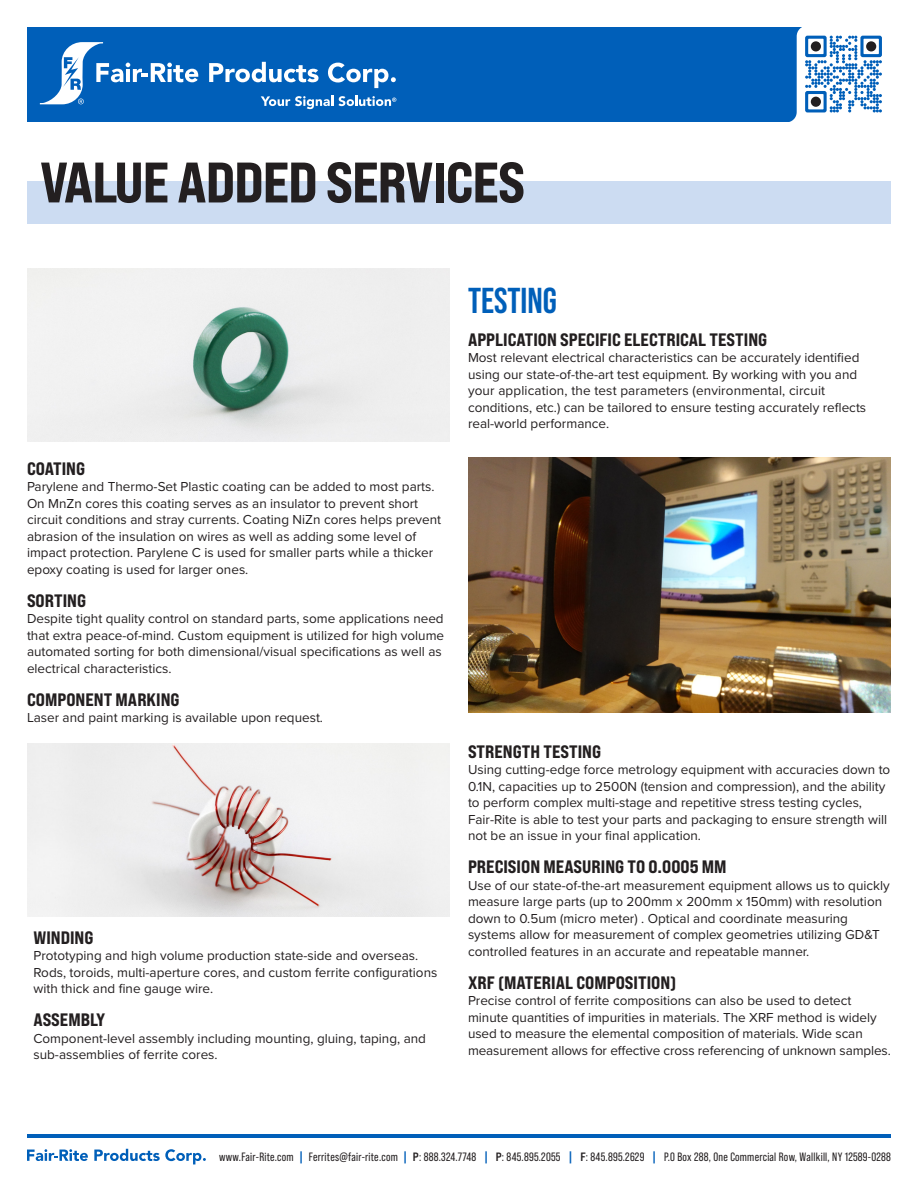
<style>
.page{position:relative;width:918px;height:1188px;background:#fff}
.page>*{position:absolute;margin:0;border:0;box-sizing:border-box;transform-origin:0 0}
.t1{font:57px "Bebas Neue Pro Exp Eb";letter-spacing:-.02em;color:#231f20}
.t2{font:700 36px "Bebas Neue Pro";color:#005fb9}
.t3{font:18px "Bebas Neue Pro Exp Eb";color:#231f20}
.t4{font:13.5px/16.5px "Proxima Nova";color:#231f20}
.t5{font:12.15px "Bebas Neue Pro";letter-spacing:.02em;color:#231f20}
.s1{font-family:"Bebas Neue Pro Exp Eb";color:#005fb9}
.s2{font-family:"Bebas Neue Pro Exp Bd"}
</style>
<div class="page">
<hr style="left:27px;top:1134px;width:864px;height:3px;background:#005fb9">
<svg style="left:27px;top:1149px;width:61px;height:12px"></svg>
<svg style="left:94px;top:1149px;width:112px;height:15px"></svg>
<div style="left:27px;top:27px;width:817px;height:94px;background:#005fb9"></div>
<svg style="left:40px;top:42px;width:158px;height:63px"></svg>
<svg style="left:209px;top:62px;width:110px;height:21px"></svg>
<svg style="left:328px;top:63px;width:68px;height:26px"></svg>
<svg style="left:261px;top:96px;width:135px;height:14px"></svg>
<img style="left:27px;top:269px;width:423px;height:172px">
<img style="left:27px;top:744px;width:423px;height:172px">
<img style="left:468px;top:458px;width:423px;height:255px">
<svg style="left:786px;top:27px;width:96px;height:95px"></svg>
<div style="left:27px;top:181px;width:864px;height:43px;background:#ccdcf2"></div>
<p class="t1" style="left:40px;top:147px;width:487px">VALUE ADDED SERVICES</p>
<p class="t3" style="left:27px;top:457px;width:60px">COATING</p>
<p class="t4" style="left:27px;top:478px;width:416px">Parylene and Thermo-Set Plastic coating can be added to most parts.<br>On MnZn cores this coating serves as an insulator to prevent short circuit conditions and stray currents. Coating NiZn cores helps prevent abrasion of the insulation on wires as well as adding some level of impact protection. Parylene C is used for smaller parts while a thicker epoxy coating is used for larger ones.</p>
<p class="t3" style="left:27px;top:589px;width:61px">SORTING</p>
<p class="t4" style="left:27px;top:610px;width:419px">Despite tight quality control on standard parts, some applications need that extra peace-of-mind. Custom equipment is utilized for high volume automated sorting for both dimensional/visual specifications as well as electrical characteristics.</p>
<p class="t3" style="left:27px;top:688px;width:154px">COMPONENT MARKING</p>
<p class="t4" style="left:27px;top:709px;width:298px">Laser and paint marking is available upon request.</p>
<p class="t3" style="left:33px;top:926px;width:62px">WINDING</p>
<p class="t4" style="left:33px;top:947px;width:405px">Prototyping and high volume production state-side and overseas.<br>Rods, toroids, multi-aperture cores, and custom ferrite configurations with thick and fine gauge wire.</p>
<p class="t3" style="left:33px;top:1009px;width:74px">ASSEMBLY</p>
<p class="t4" style="left:33px;top:1030px;width:394px">Component-level assembly including mounting, gluing, taping, and sub-assemblies of ferrite cores.</p>
<p class="t2" style="left:468px;top:280px;width:90px">TESTING</p>
<p class="t3" style="left:468px;top:328px;width:301px">APPLICATION SPECIFIC ELECTRICAL TESTING</p>
<p class="t4" style="left:468px;top:349px;width:400px">Most relevant electrical characteristics can be accurately identified using our state-of-the-art test equipment. By working with you and your application, the test parameters (environmental, circuit conditions, etc.) can be tailored to ensure testing accurately reflects real-world performance.</p>
<p class="t3" style="left:468px;top:740px;width:135px">STRENGTH TESTING</p>
<p class="t4" style="left:468px;top:761px;width:424px">Using cutting-edge force metrology equipment with accuracies down to 0.1N, capacities up to 2500N (tension and compression), and the ability to perform complex multi-stage and repetitive stress testing cycles, Fair-Rite is able to test your parts and packaging to ensure strength will not be an issue in your final application.</p>
<p class="t3" style="left:468px;top:856px;width:260px">PRECISION MEASURING TO 0.0005 MM</p>
<p class="t4" style="left:468px;top:876px;width:423px">Use of our state-of-the-art measurement equipment allows us to quickly measure large parts (up to 200mm x 200mm x 150mm) with resolution down to 0.5um (micro meter) . Optical and coordinate measuring systems allow for measurement of complex geometries utilizing GD&amp;T controlled features in an accurate and repeatable manner.</p>
<p class="t3" style="left:468px;top:971px;width:210px">XRF (MATERIAL COMPOSITION)</p>
<p class="t4" style="left:468px;top:992px;width:424px">Precise control of ferrite compositions can also be used to detect minute quantities of impurities in materials. The XRF method is widely used to measure the elemental composition of materials. Wide scan measurement allows for effective cross referencing of unknown samples.</p>
<p class="t5" style="left:219px;top:1150px;width:673px">www.Fair-Rite.com <span class="s1">|</span> Ferrites@fair-rite.com <span class="s1">|</span> <span class="s2">P</span>: 888.324.7748 <span class="s1">|</span> <span class="s2">P</span>: 845.895.2055 <span class="s1">|</span> <span class="s2">F</span>: 845.895.2629 <span class="s1">|</span> P.O Box 288, One Commercial Row, Wallkill, NY 12589-0288</p>
</div>
